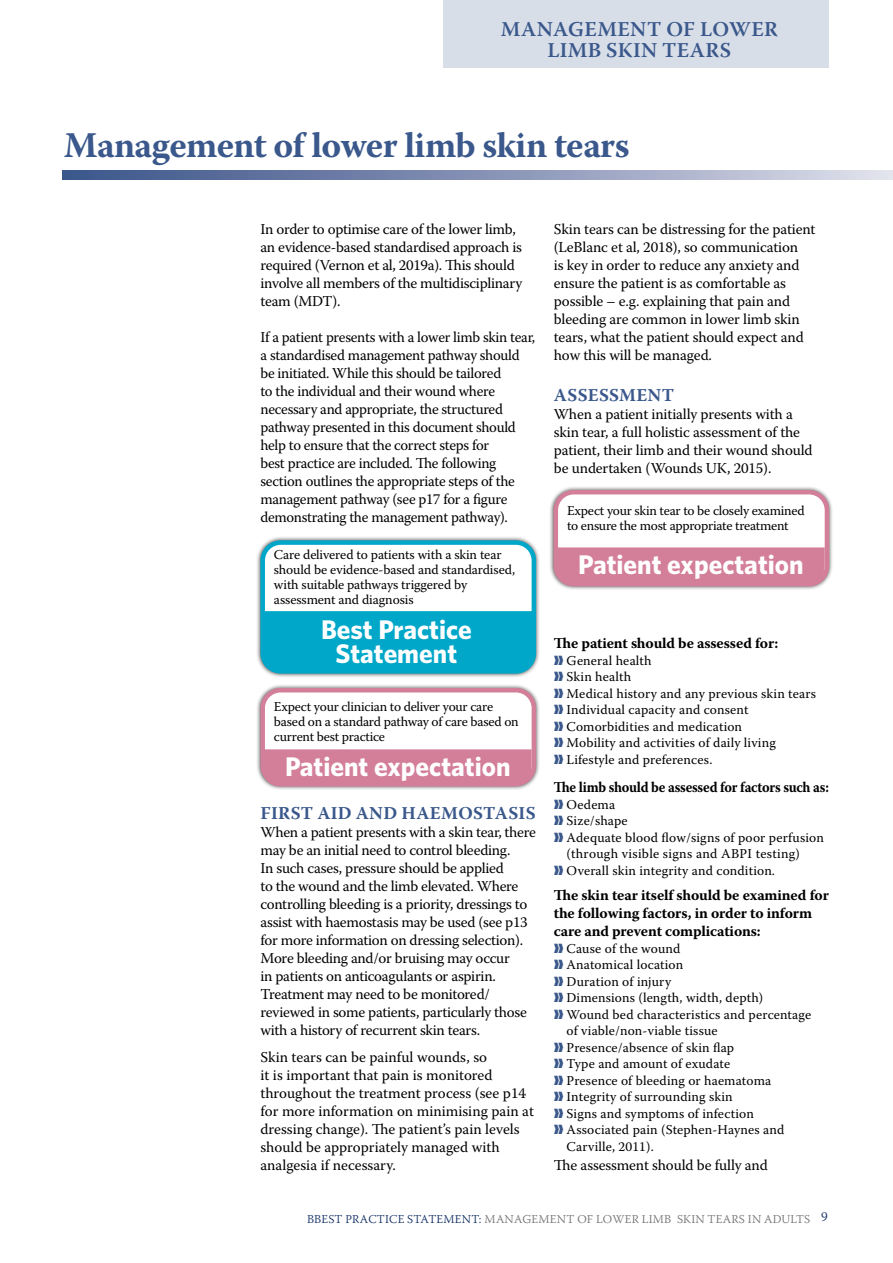
<style>
.page{position:relative;width:893px;height:1263px;background:#fff}
.page>*{position:absolute;margin:0;border:0;box-sizing:border-box;transform-origin:0 0}
.t1{font:700 36px "Warnock Pro";letter-spacing:-.02em;color:#3a588b}
.t2{font:700 27px/24px "Whitney";color:#fff;text-align:center}
.t3{font:600 21px/21px "Warnock Pro";letter-spacing:.015em;color:#3a588b;text-align:center}
.t4{font:700 18px "Warnock Pro";letter-spacing:.015em;color:#3a588b}
.t5{font:15px/18px "Warnock Pro";letter-spacing:-.015em;color:#000}
.t6{font:700 15px/18px "Warnock Pro";letter-spacing:-.01em;color:#000}
.t7{font:700 15px "Warnock Pro";letter-spacing:-.01em;color:#000;scale:.92 1}
.t8{font:13.5px/16.5px "Warnock Pro";letter-spacing:.01em;color:#000}
.t9{font:13.5px/15px "Warnock Pro";letter-spacing:-.02em;color:#000}
.t10{font:13.5px/15px "Warnock Pro";letter-spacing:-.01em;color:#000}
.t11{font:300 12px "Warnock Pro";letter-spacing:.01em;color:#737172}
.s1{color:#3a588b}
.s2{color:#102e65}
.s3{font-size:13.5px;color:#102e65}
</style>
<div class="page">
<div style="left:444px;top:0;width:385px;height:68px;background:#d8dee8"></div>
<svg style="left:63px;top:170px;width:830px;height:9px;background:#8895b7"></svg>
<div style="left:256px;top:536px;width:285px;height:142px;background:#000;opacity:.75"></div>
<div style="left:263px;top:543px;width:271px;height:128px;background:#fff;border-radius:18px"></div>
<div style="left:260px;top:540px;width:276px;height:134px;border:4px solid #00a7c9;border-radius:18px"></div>
<div style="left:264px;top:611px;width:269px;height:60px;background:#00a7c9"></div>
<div style="left:256px;top:683px;width:285px;height:107px;background:#000;opacity:.75"></div>
<div style="left:263px;top:690px;width:271px;height:94px;background:#fff;border-radius:18px"></div>
<div style="left:260px;top:688px;width:276px;height:98px;border:4px solid #d37f9a;border-radius:18px"></div>
<div style="left:549px;top:485px;width:285px;height:106px;background:#000;opacity:.75"></div>
<div style="left:556px;top:492px;width:271px;height:92px;background:#fff;border-radius:18px"></div>
<div style="left:554px;top:490px;width:275px;height:96px;border:4px solid #d37f9a;border-radius:18px"></div>
<div style="left:262px;top:749px;width:270px;height:37px;background:#d37f9a"></div>
<div style="left:555px;top:547px;width:270px;height:37px;background:#d37f9a"></div>
<h3 class="t3" style="left:501px;top:19px;width:279px">MANAGEMENT OF LOWER<br>LIMB SKIN TEARS</h3>
<h1 class="t1" style="left:64px;top:123px;width:567px">Management of lower limb skin tears</h1>
<p class="t5" style="left:260px;top:220px;width:263px">In order to optimise care of the lower limb, an evidence-based standardised approach is required (Vernon et al, 2019a). This should involve all members of the multidisciplinary team (MDT).</p>
<p class="t5" style="left:260px;top:328px;width:276px">If a patient presents with a lower limb skin tear, a standardised management pathway should be initiated. While this should be tailored<br>to the individual and their wound where necessary and appropriate, the structured pathway presented in this document should help to ensure that the correct steps for<br>best practice are included. The following section outlines the appropriate steps of the management pathway (see p17 for a figure demonstrating the management pathway).</p>
<p class="t10" style="left:274px;top:547px;width:243px">Care delivered to patients with a skin tear should be evidence-based and standardised, with suitable pathways triggered by assessment and diagnosis</p>
<h2 class="t2" style="left:321px;top:616px;width:152px">Best Practice<br>Statement</h2>
<p class="t9" style="left:274px;top:698px;width:246px">Expect your clinician to deliver your care based on a standard pathway of care based on current best practice</p>
<h2 class="t2" style="left:285px;top:754px;width:227px">Patient expectation</h2>
<p class="t4" style="left:261px;top:802px;width:276px">FIRST AID AND HAEMOSTASIS</p>
<p class="t5" style="left:260px;top:823px;width:277px">When a patient presents with a skin tear, there may be an initial need to control bleeding.<br>In such cases, pressure should be applied<br>to the wound and the limb elevated. Where controlling bleeding is a priority, dressings to assist with haemostasis may be used (see p13 for more information on dressing selection).<br>More bleeding and/or bruising may occur<br>in patients on anticoagulants or aspirin.<br>Treatment may need to be monitored/ reviewed in some patients, particularly those with a history of recurrent skin tears.</p>
<p class="t5" style="left:260px;top:1048px;width:275px">Skin tears can be painful wounds, so<br>it is important that pain is monitored throughout the treatment process (see p14 for more information on minimising pain at dressing change). The patient’s pain levels should be appropriately managed with analgesia if necessary.</p>
<p class="t5" style="left:554px;top:220px;width:263px">Skin tears can be distressing for the patient (LeBlanc et al, 2018), so communication<br>is key in order to reduce any anxiety and ensure the patient is as comfortable as possible – e.g. explaining that pain and bleeding are common in lower limb skin tears, what the patient should expect and how this will be managed.</p>
<p class="t4" style="left:554px;top:384px;width:122px">ASSESSMENT</p>
<p class="t5" style="left:554px;top:404px;width:260px">When a patient initially presents with a skin tear, a full holistic assessment of the patient, their limb and their wound should be undertaken (Wounds UK, 2015).</p>
<p class="t9" style="left:567px;top:502px;width:239px">Expect your skin tear to be closely examined to ensure the most appropriate treatment</p>
<h2 class="t2" style="left:578px;top:552px;width:227px">Patient expectation</h2>
<p class="t6" style="left:554px;top:634px;width:226px">The patient should be assessed for:</p>
<p class="t8" style="left:554px;top:652px;width:264px"><span class="s1">❱❱</span> General health<br><span class="s1">❱❱</span> Skin health<br><span class="s1">❱❱</span> Medical history and any previous skin tears <span class="s1">❱❱</span> Individual capacity and consent<br><span class="s1">❱❱</span> Comorbidities and medication<br><span class="s1">❱❱</span> Mobility and activities of daily living<br><span class="s1">❱❱</span> Lifestyle and preferences.</p>
<p class="t7" style="left:554px;top:778px;width:301px">The limb should be assessed for factors such as:</p>
<p class="t8" style="left:554px;top:796px;width:63px"><span class="s1">❱❱</span> Oedema</p>
<p class="t8" style="left:554px;top:812px;width:75px"><span class="s1">❱❱</span> Size/shape</p>
<p class="t8" style="left:554px;top:829px;width:272px"><span class="s1">❱❱</span> Adequate blood flow/signs of poor perfusion</p>
<p class="t8" style="left:567px;top:845px;width:235px">(through visible signs and ABPI testing)</p>
<p class="t8" style="left:554px;top:862px;width:223px"><span class="s1">❱❱</span> Overall skin integrity and condition.</p>
<p class="t6" style="left:554px;top:886px;width:277px">The skin tear itself should be examined for the following factors, in order to inform care and prevent complications:</p>
<p class="t8" style="left:554px;top:940px;width:128px"><span class="s1">❱❱</span> Cause of the wound</p>
<p class="t8" style="left:554px;top:956px;width:131px"><span class="s1">❱❱</span> Anatomical location</p>
<p class="t8" style="left:554px;top:973px;width:119px"><span class="s1">❱❱</span> Duration of injury</p>
<p class="t8" style="left:554px;top:989px;width:211px"><span class="s1">❱❱</span> Dimensions (length, width, depth)</p>
<p class="t8" style="left:554px;top:1006px;width:259px"><span class="s1">❱❱</span> Wound bed characteristics and percentage</p>
<p class="t8" style="left:567px;top:1022px;width:153px">of viable/non-viable tissue</p>
<p class="t8" style="left:554px;top:1039px;width:182px"><span class="s1">❱❱</span> Presence/absence of skin flap</p>
<p class="t8" style="left:554px;top:1055px;width:178px"><span class="s1">❱❱</span> Type and amount of exudate</p>
<p class="t8" style="left:554px;top:1072px;width:219px"><span class="s1">❱❱</span> Presence of bleeding or haematoma</p>
<p class="t8" style="left:554px;top:1088px;width:180px"><span class="s1">❱❱</span> Integrity of surrounding skin</p>
<p class="t8" style="left:554px;top:1105px;width:202px"><span class="s1">❱❱</span> Signs and symptoms of infection</p>
<p class="t8" style="left:554px;top:1121px;width:232px"><span class="s1">❱❱</span> Associated pain (Stephen-Haynes and</p>
<p class="t8" style="left:567px;top:1138px;width:89px">Carville, 2011).</p>
<p class="t5" style="left:554px;top:1156px;width:216px">The assessment should be fully and</p>
<p class="t11" style="left:307px;top:1211px;width:522px"><span class="s2">BBEST PRACTICE STATEMENT:</span> MANAGEMENT OF LOWER LIMB SKIN TEARS IN ADULTS <span class="s3">9</span></p>
</div>
